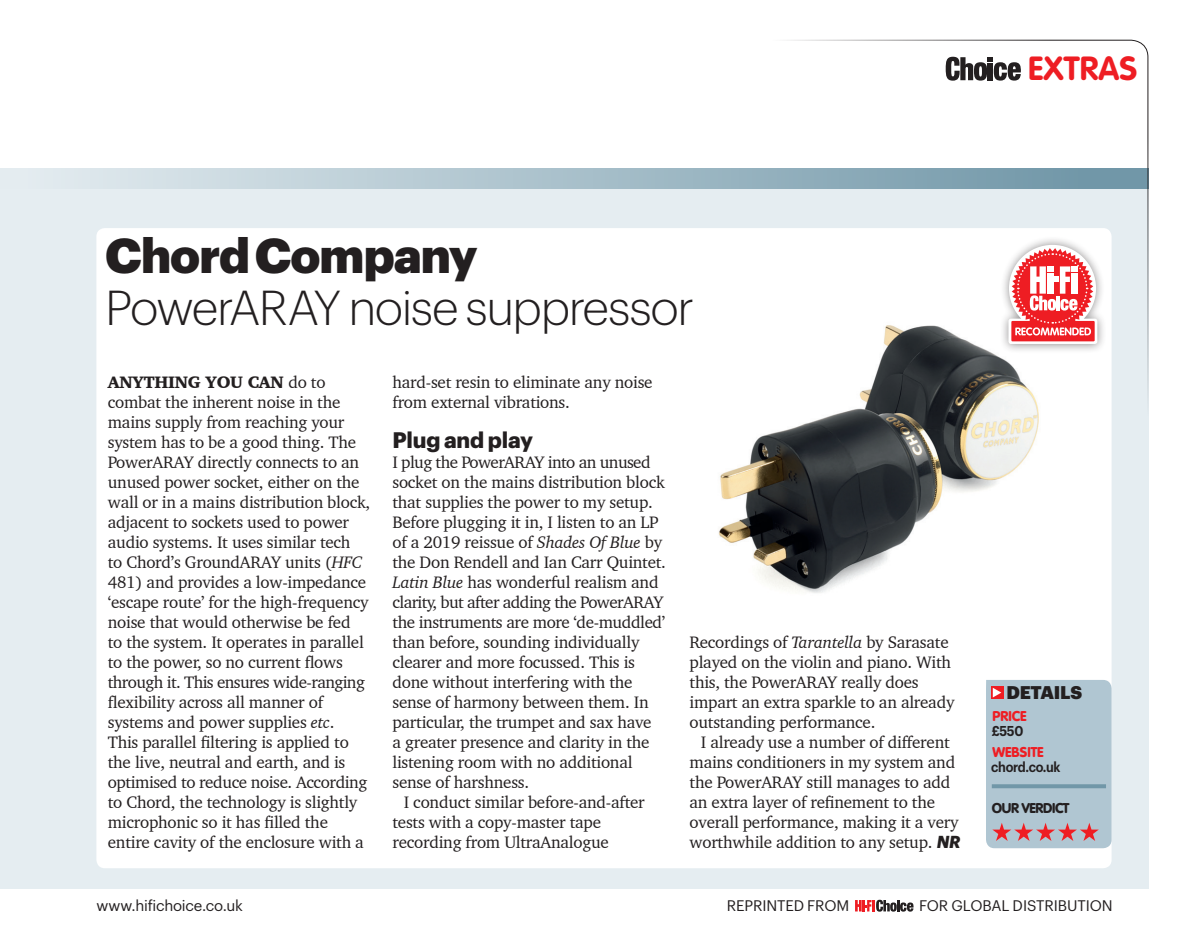
<style>
.page{position:relative;width:1191px;height:930px;background:#fff}
.page>*{position:absolute;margin:0;border:0;box-sizing:border-box;transform-origin:0 0}
.t1{font:300 48px "Graphik";letter-spacing:-.03em;color:#231f20}
.t2{font:900 48px "Graphik";letter-spacing:-.02em;color:#231f20}
.t3{font:700 33px "VAG Rounded Std";letter-spacing:.005em;color:#ee1d23}
.t4{font:700 22px "Graphik";letter-spacing:-.01em;color:#231f20}
.t5{font:900 18px "Graphik";letter-spacing:-.015em;color:#231f20}
.t6{font:17px/20px "Charter BT";letter-spacing:-.015em;color:#231f20}
.t7{font:15px "Graphik";letter-spacing:-.01em;color:#231f20}
.t8{font:600 14px "Graphik";letter-spacing:-.02em;color:#231f20;scale:.9 1}
.t9{font:900 14px "VAG Rounded Std";color:#ee1d23}
.t10{font:900 14px "VAG Rounded Std";letter-spacing:-.03em;color:#231f20}
.s1{font-weight:900}
.s2{font-style:italic}
.s3{font-family:"Graphik";font-weight:700;font-style:italic}
</style>
<div class="page">
<div style="left:0;top:168px;width:1148px;height:720px;background:#e5edf1"></div>
<svg style="left:107px;top:168px;width:606px;height:20px;background:#bacdd5"></svg>
<div style="left:96px;top:228px;width:1015px;height:640px;background:#fff;border-radius:9px"></div>
<img style="left:718px;top:475px;width:289px;height:118px">
<svg style="left:713px;top:39px;width:436px;height:436px"></svg>
<svg style="left:855px;top:900px;width:58px;height:11px"></svg>
<svg style="left:986px;top:680px;width:125px;height:168px;background:#b1bfcb"></svg>
<h2 class="t3" style="left:1028px;top:49px;width:111px">EXTRAS</h2>
<h1 class="t2" style="left:105px;top:219px;width:374px">Chord Company</h1>
<h1 class="t1" style="left:105px;top:273px;width:591px">PowerARAY noise suppressor</h1>
<p class="t6" style="left:108px;top:372px;width:264px"><span class="s1">ANYTHING YOU CAN</span> do to combat the inherent noise in the mains supply from reaching your system has to be a good thing. The PowerARAY directly connects to an unused power socket, either on the wall or in a mains distribution block, adjacent to sockets used to power audio systems. It uses similar tech<br>to Chord’s GroundARAY units (<span class="s2">HFC </span>481) and provides a low-impedance ‘escape route’ for the high-frequency noise that would otherwise be fed<br>to the system. It operates in parallel to the power, so no current flows through it. This ensures wide-ranging flexibility across all manner of systems and power supplies <span class="s2">etc</span>.<br>This parallel filtering is applied to the live, neutral and earth, and is optimised to reduce noise. According to Chord, the technology is slightly microphonic so it has filled the entire cavity of the enclosure with a</p>
<p class="t6" style="left:392px;top:372px;width:262px">hard-set resin to eliminate any noise from external vibrations.</p>
<p class="t4" style="left:392px;top:423px;width:142px">Plug and play</p>
<p class="t6" style="left:392px;top:452px;width:275px">I plug the PowerARAY into an unused socket on the mains distribution block that supplies the power to my setup.<br>Before plugging it in, I listen to an LP of a 2019 reissue of <span class="s2">Shades Of Blue</span> by the Don Rendell and Ian Carr Quintet.<br><span class="s2">Latin Blue</span> has wonderful realism and clarity, but after adding the PowerARAY the instruments are more ‘de-muddled’ than before, sounding individually clearer and more focussed. This is done without interfering with the sense of harmony between them. In particular, the trumpet and sax have<br>a greater presence and clarity in the listening room with no additional sense of harshness.</p>
<p class="t6" style="left:392px;top:792px;width:254px;text-indent:11px">I conduct similar before-and-after tests with a copy-master tape recording from UltraAnalogue</p>
<p class="t6" style="left:689px;top:632px;width:266px">Recordings of <span class="s2">Tarantella</span> by Sarasate played on the violin and piano. With this, the PowerARAY really does impart an extra sparkle to an already outstanding performance.</p>
<p class="t6" style="left:689px;top:732px;width:272px;text-indent:11px">I already use a number of different mains conditioners in my system and the PowerARAY still manages to add an extra layer of refinement to the overall performance, making it a very worthwhile addition to any setup. <span class="s3">NR</span></p>
<p class="t5" style="left:1006px;top:678px;width:77px">DETAILS</p>
<p class="t9" style="left:992px;top:708px;width:36px">PRICE</p>
<p class="t8" style="left:991px;top:720px;width:37px">£550</p>
<p class="t9" style="left:992px;top:743px;width:52px">WEBSITE</p>
<p class="t8" style="left:991px;top:756px;width:79px">chord.co.uk</p>
<p class="t10" style="left:992px;top:800px;width:80px">OUR VERDICT</p>
<p class="t7" style="left:96px;top:895px;width:148px">WWW.HIFICHOICE.CO.UK</p>
<p class="t7" style="left:727px;top:895px;width:124px">REPRINTED FROM</p>
<p class="t7" style="left:919px;top:895px;width:195px">FOR GLOBAL DISTRIBUTION</p>
</div>
